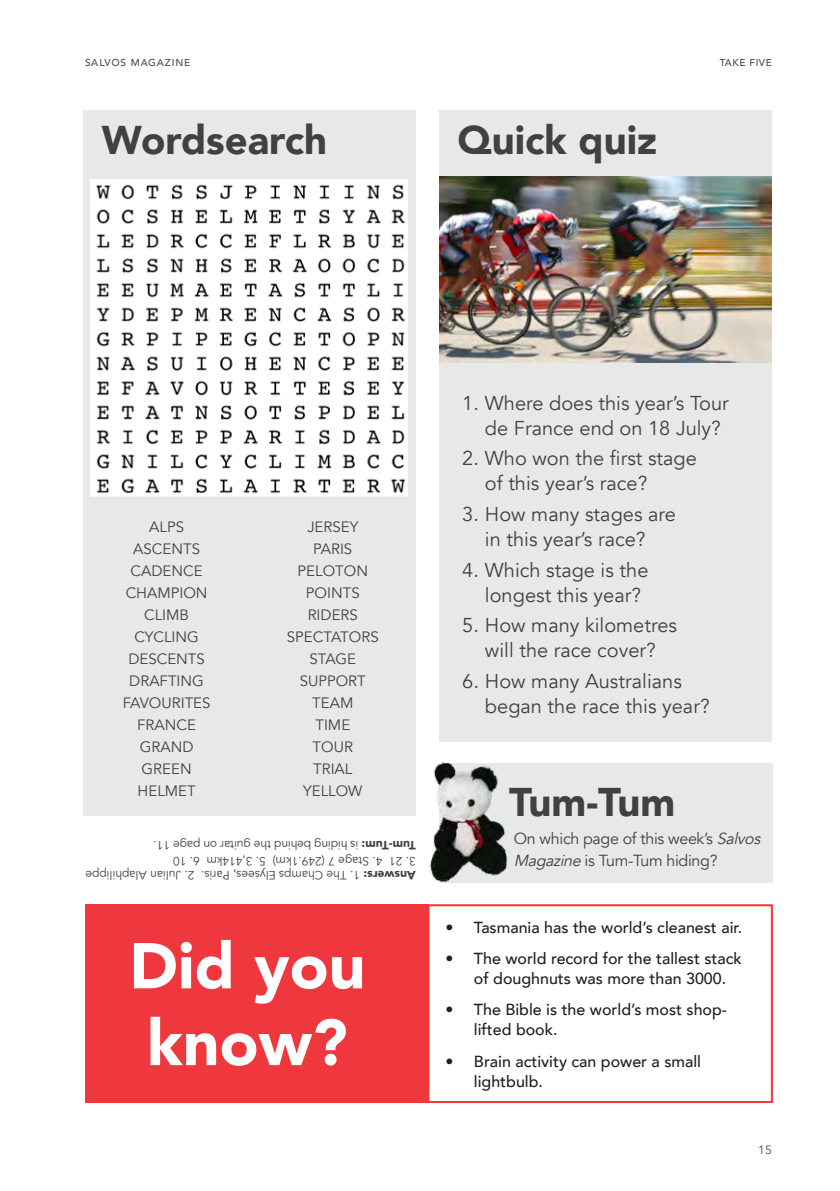
<style>
.page{position:relative;width:840px;height:1191px;background:#fff}
.page>*{position:absolute;margin:0;border:0;box-sizing:border-box;transform-origin:0 0}
.t1{font:900 64px/76.8px "Avenir";color:#fff}
.t2{font:900 40px "Avenir";color:#414142}
.t3{font:20px/25px "Avenir";color:#414142}
.t4{font:500 16px/20px "Avenir";color:#231f20}
.t5{font:16px/22px "Avenir";letter-spacing:-.02em;color:#414142}
.t6{font:15px/22px "Avenir";color:#414142;text-align:center}
.t7{font:12px/16px "Avenir";color:#414142}
.t8{font:12px "Avenir";color:#4d4d4f}
.t9{font:500 10px "Avenir";letter-spacing:.08em;color:#4d4d4f}
.t10{font:500 10px "Avenir";letter-spacing:.06em;color:#4d4d4f}
.s1{font-weight:900}
.s2{font-style:italic}
</style>
<div class="page">
<div style="left:83px;top:110px;width:332px;height:706px;background:#e7e8e8"></div>
<img style="left:91px;top:179px;width:317px;height:317px">
<div style="left:439px;top:110px;width:332px;height:632px;background:#e7e8e8"></div>
<div style="left:439px;top:763px;width:333px;height:119px;background:#e7e8e8"></div>
<div style="left:85px;top:904px;width:343px;height:199px;background:#ef373e"></div>
<div style="left:427px;top:904px;width:345px;height:199px;border:2px solid #ef373e"></div>
<img style="left:439px;top:177px;width:332px;height:186px">
<img style="left:430px;top:762px;width:77px;height:120px">
<p class="t9" style="left:85px;top:54px;width:107px">SALVOS MAGAZINE</p>
<h2 class="t2" style="left:102px;top:106px;width:227px">Wordsearch</h2>
<h2 class="t2" style="left:457px;top:106px;width:201px">Quick quiz</h2>
<p class="t10" style="left:719px;top:54px;width:54px">TAKE FIVE</p>
<p class="t6" style="left:123px;top:516px;width:89px">ALPS<br>ASCENTS<br>CADENCE<br>CHAMPION<br>CLIMB<br>CYCLING<br>DESCENTS<br>DRAFTING<br>FAVOURITES<br>FRANCE<br>GRAND<br>GREEN<br>HELMET</p>
<p class="t6" style="left:287px;top:516px;width:93px">JERSEY<br>PARIS<br>PELOTON<br>POINTS<br>RIDERS<br>SPECTATORS<br>STAGE<br>SUPPORT<br>TEAM<br>TIME<br>TOUR<br>TRIAL<br>YELLOW</p>
<p class="t7" style="left:416px;top:869px;width:264px;rotate:-180deg">3. 21 4. Stage 7 (249.1km) 5. 3,414km 6. 10<br><span class="s1">Tum-Tum:</span> is hiding behind the guitar on page 11.</p>
<p class="t7" style="left:416px;top:883px;width:332px;rotate:-180deg"><span class="s1">Answers:</span> 1. The Champs Elysees, Paris. 2. Julian Alaphilippe</p>
<h1 class="t1" style="left:129px;top:926px;width:237px">Did you know?</h1>
<p class="t3" style="left:484px;top:390px;width:245px;text-indent:-23px">1. Where does this year’s Tour de France end on 18 July?</p>
<p class="t3" style="left:484px;top:446px;width:213px;text-indent:-23px">2. Who won the first stage of this year’s race?</p>
<p class="t3" style="left:462px;top:502px;width:215px;text-align:center">3. How many stages are in this year’s race?</p>
<p class="t3" style="left:484px;top:557px;width:165px;text-indent:-23px">4. Which stage is the longest this year?</p>
<p class="t3" style="left:462px;top:613px;width:216px;text-align:center">5. How many kilometres will the race cover?</p>
<p class="t3" style="left:484px;top:669px;width:226px;text-indent:-23px">6. How many Australians began the race this year?</p>
<h2 class="t2" style="left:509px;top:768px;width:167px">Tum-Tum</h2>
<p class="t5" style="left:513px;top:827px;width:252px">On which page of this week’s <span class="s2">Salvos<br>Magazine</span> is Tum-Tum hiding?</p>
<p class="t4" style="left:445px;top:916px;width:298px">• Tasmania has the world’s cleanest air.</p>
<p class="t4" style="left:473px;top:947px;width:269px;text-indent:-28px">• The world record for the tallest stack of doughnuts was more than 3000.</p>
<p class="t4" style="left:473px;top:998px;width:254px;text-indent:-28px">• The Bible is the world’s most shop&shy;lifted book.</p>
<p class="t4" style="left:473px;top:1050px;width:228px;text-indent:-28px">• Brain activity can power a small lightbulb.</p>
<p class="t8" style="left:757px;top:1142px;width:15px">15</p>
</div>
